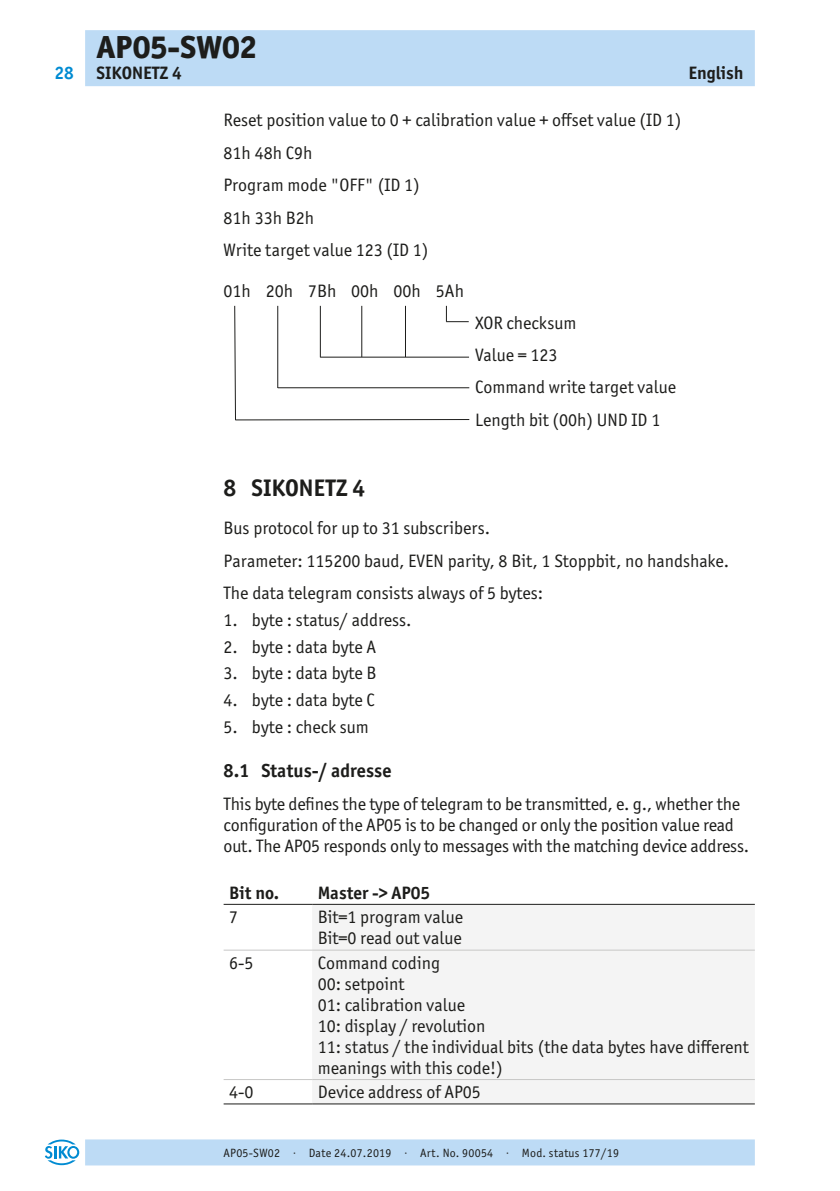
<style>
.page{position:relative;width:840px;height:1191px;background:#fff}
.page>*{position:absolute;margin:0;border:0;box-sizing:border-box;transform-origin:0 0}
.t1{font:800 32px "Officina Sans ITC Pro";color:#1d1d1b}
.t2{font:700 24px "Officina Sans ITC Pro";color:#1d1d1b}
.t3{font:700 19px "Officina Sans ITC Pro";color:#1d1d1b}
._03__Fliesstext{font:18px/32.4px "Officina Sans ITC Pro";color:#1d1d1b}
._05__Book{font:18px/21px "Officina Sans ITC Pro";color:#1d1d1b}
._05__Bold{font:700 18px "Officina Sans ITC Pro";color:#1d1d1b}
.t4{font:700 18px "Officina Sans ITC Pro";color:#008bd2}
.t5{font:12px "Officina Sans ITC Pro";letter-spacing:.02em;color:#1d1d1b}
</style>
<div class="page">
<div style="left:85px;top:30px;width:669px;height:56px;background:#bddbf5"></div>
<div style="left:85px;top:1139px;width:669px;height:26px;background:#bddbf5"></div>
<svg style="left:45px;top:1139px;width:34px;height:26px"></svg>
<hr style="left:405px;top:306px;width:1px;height:51px;background:#1d1d1b">
<svg style="left:446px;top:306px;width:22px;height:16px"></svg>
<svg style="left:234px;top:305px;width:2px;height:114px"></svg>
<hr style="left:235px;top:419px;width:234px;height:1px;background:#1d1d1b">
<hr style="left:277px;top:387px;width:192px;height:1px;background:#1d1d1b">
<hr style="left:277px;top:306px;width:1px;height:82px;background:#1d1d1b">
<hr style="left:320px;top:357px;width:149px;height:1px;background:#1d1d1b">
<hr style="left:320px;top:306px;width:1px;height:51px;background:#1d1d1b">
<hr style="left:361px;top:306px;width:1px;height:51px;background:#1d1d1b">
<div style="left:312px;top:905px;width:442px;height:198px;background:#f4f4f4"></div>
<hr style="left:312px;top:904px;width:442px;height:1px;background:#1d1d1b">
<hr style="left:223px;top:949px;width:89px;height:1px;background:#c7c7c6">
<hr style="left:312px;top:949px;width:442px;height:1px;background:#c7c7c6">
<hr style="left:223px;top:904px;width:89px;height:1px;background:#1d1d1b">
<hr style="left:223px;top:1079px;width:89px;height:1px;background:#c7c7c6">
<hr style="left:312px;top:1079px;width:442px;height:1px;background:#c7c7c6">
<hr style="left:223px;top:1103px;width:89px;height:1px;background:#1d1d1b">
<hr style="left:312px;top:1103px;width:442px;height:1px;background:#1d1d1b">
<p class="t4" style="left:54px;top:62px;width:21px">28</p>
<h1 class="t1" style="left:96px;top:26px;width:161px">AP05-SW02</h1>
<p class="_05__Bold" style="left:96px;top:62px;width:87px">SIKONETZ 4</p>
<p class="_05__Bold" style="left:688px;top:62px;width:57px">English</p>
<p class="_03__Fliesstext" style="left:223px;top:104px;width:459px">Reset position value to 0 + calibration value + offset value (ID 1)</p>
<p class="_03__Fliesstext" style="left:223px;top:136px;width:90px">81h 48h C9h</p>
<p class="_03__Fliesstext" style="left:223px;top:169px;width:197px">Program mode "OFF" (ID 1)</p>
<p class="_03__Fliesstext" style="left:223px;top:201px;width:92px">81h 33h B2h</p>
<p class="_03__Fliesstext" style="left:223px;top:233px;width:206px">Write target value 123 (ID 1)</p>
<p class="_03__Fliesstext" style="left:223px;top:275px;width:242px">01h 20h 7Bh 00h 00h 5Ah</p>
<p class="_03__Fliesstext" style="left:475px;top:306px;width:202px">XOR checksum<br>Value = 123<br>Command write target value<br>Length bit (00h) UND ID 1</p>
<p class="t2" style="left:223px;top:473px;width:143px">8 SIKONETZ 4</p>
<p class="_03__Fliesstext" style="left:223px;top:512px;width:268px">Bus protocol for up to 31 subscribers.</p>
<p class="_03__Fliesstext" style="left:223px;top:544px;width:506px">Parameter: 115200 baud, EVEN parity, 8 Bit, 1 Stoppbit, no handshake.</p>
<p class="_03__Fliesstext" style="left:223px;top:577px;width:321px">The data telegram consists always of 5 bytes:</p>
<p class="_03__Fliesstext" style="left:223px;top:603px;width:189px">1. byte : status/ address.</p>
<p class="_03__Fliesstext" style="left:223px;top:630px;width:154px">2. byte : data byte A</p>
<p class="_03__Fliesstext" style="left:223px;top:657px;width:154px">3. byte : data byte B</p>
<p class="_03__Fliesstext" style="left:223px;top:683px;width:152px">4. byte : data byte C</p>
<p class="_03__Fliesstext" style="left:223px;top:710px;width:147px">5. byte : check sum</p>
<p class="t3" style="left:223px;top:759px;width:169px">8.1 Status-/ adresse</p>
<p class="_03__Fliesstext" style="left:223px;top:793px;width:527px;line-height:21px">This byte defines the type of telegram to be transmitted, e. g., whether the configuration of the AP05 is to be changed or only the position value read out. The AP05 responds only to messages with the matching device address.</p>
<p class="_05__Bold" style="left:229px;top:881px;width:51px">Bit no.</p>
<p class="_05__Bold" style="left:317px;top:881px;width:114px">Master -&gt; AP05</p>
<p class="_05__Book" style="left:229px;top:906px;width:10px">7</p>
<p class="_05__Book" style="left:317px;top:906px;width:147px">Bit=1 program value</p>
<p class="_05__Book" style="left:317px;top:927px;width:145px">Bit=0 read out value</p>
<p class="_05__Book" style="left:229px;top:952px;width:26px">6-5</p>
<p class="_05__Book" style="left:317px;top:952px;width:124px">Command coding</p>
<p class="_05__Book" style="left:317px;top:973px;width:88px">00: setpoint</p>
<p class="_05__Book" style="left:317px;top:994px;width:149px">01: calibration value</p>
<p class="_05__Book" style="left:317px;top:1015px;width:169px">10: display / revolution</p>
<p class="_05__Book" style="left:317px;top:1036px;width:432px">11: status / the individual bits (the data bytes have different meanings with this code!)</p>
<p class="_05__Book" style="left:229px;top:1081px;width:26px">4-0</p>
<p class="_05__Book" style="left:317px;top:1081px;width:164px">Device address of AP05</p>
<p class="t5" style="left:223px;top:1145px;width:397px">AP05-SW02 · Date 24.07.2019 · Art. No. 90054 · Mod. status 177/19</p>
</div>
